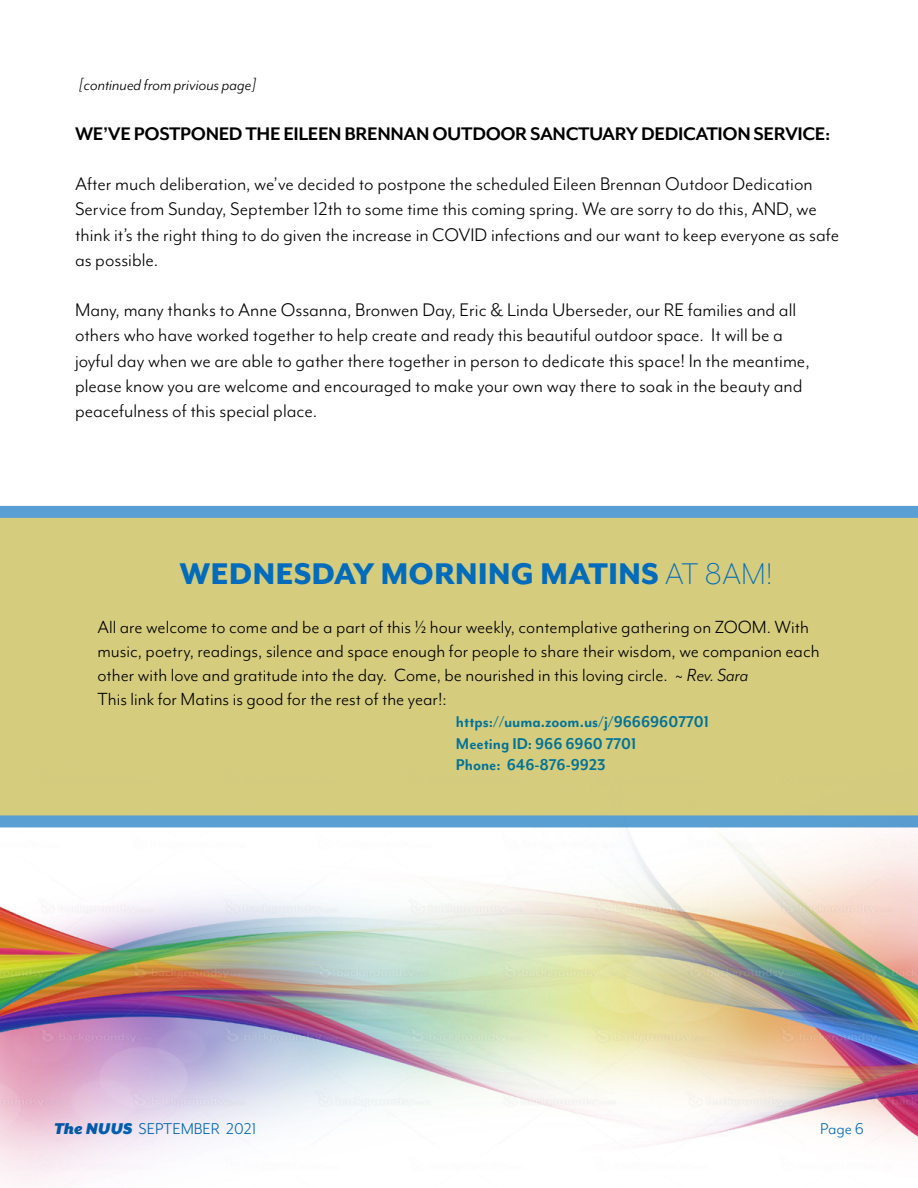
<style>
.page{position:relative;width:918px;height:1188px;background:#fff}
.page>*{position:absolute;margin:0;border:0;box-sizing:border-box;transform-origin:0 0}
.t1{font:800 34.5px "Mr Eaves Mod OT";color:#006cbb}
.t2{font:21px/25.2px "Mr Eaves Mod OT";color:#000}
.t3{font:700 21px "Mr Eaves Mod OT";letter-spacing:-.02em;color:#000}
.t4{font:20.25px/24.3px "Mr Eaves Mod OT";color:#000}
.t5{font:700 18px/21.6px "Mr Eaves Mod OT";color:#007297;scale:.95 1}
.t6{font:italic 18px "Mr Eaves Mod OT";color:#000}
.t7{font:18px "Mr Eaves Mod OT";color:#006cbb}
.s1{font-weight:300}
.s2{font-style:italic}
.s3{font-family:"Mr Eaves XL San OT";font-weight:900;font-style:italic}
</style>
<div class="page">
<img style="left:1px;top:827px;width:917px;height:357px">
<svg style="left:0;top:506px;width:918px;height:321px;background:#cbc884"></svg>
<p class="t6" style="left:79px;top:75px;width:179px">[continued from privious page]</p>
<p class="t3" style="left:75px;top:122px;width:757px">WE’VE POSTPONED THE EILEEN BRENNAN OUTDOOR SANCTUARY DEDICATION SERVICE:</p>
<p class="t2" style="left:75px;top:172px;width:766px">After much deliberation, we’ve decided to postpone the scheduled Eileen Brennan Outdoor Dedication Service from Sunday, September 12th to some time this coming spring. We are sorry to do this, AND, we think it’s the right thing to do given the increase in COVID infections and our want to keep everyone as safe as possible.</p>
<p class="t2" style="left:75px;top:298px;width:736px">Many, many thanks to Anne Ossanna, Bronwen Day, Eric &amp; Linda Uberseder, our RE families and all others who have worked together to help create and ready this beautiful outdoor space. It will be a joyful day when we are able to gather there together in person to dedicate this space! In the meantime, please know you are welcome and encouraged to make your own way there to soak in the beauty and peacefulness of this special place.</p>
<h1 class="t1" style="left:180px;top:555px;width:595px">WEDNESDAY MORNING MATINS <span class="s1">AT 8AM!</span></h1>
<p class="t4" style="left:98px;top:615px;width:724px">All are welcome to come and be a part of this ½ hour weekly, contemplative gathering on ZOOM. With music, poetry, readings, silence and space enough for people to share their wisdom, we companion each other with love and gratitude into the day. Come, be nourished in this loving circle. ~ <span class="s2">Rev. Sara<br></span>This link for Matins is good for the rest of the year!:</p>
<p class="t5" style="left:456px;top:711px;width:268px">https://uuma.zoom.us/j/96669607701<br>Meeting ID: 966 6960 7701<br>Phone: 646-876-9923</p>
<p class="t7" style="left:54px;top:1119px;width:204px"><span class="s3">The NUUS</span> SEPTEMBER 2021</p>
<p class="t7" style="left:820px;top:1119px;width:45px">Page 6</p>
</div>
